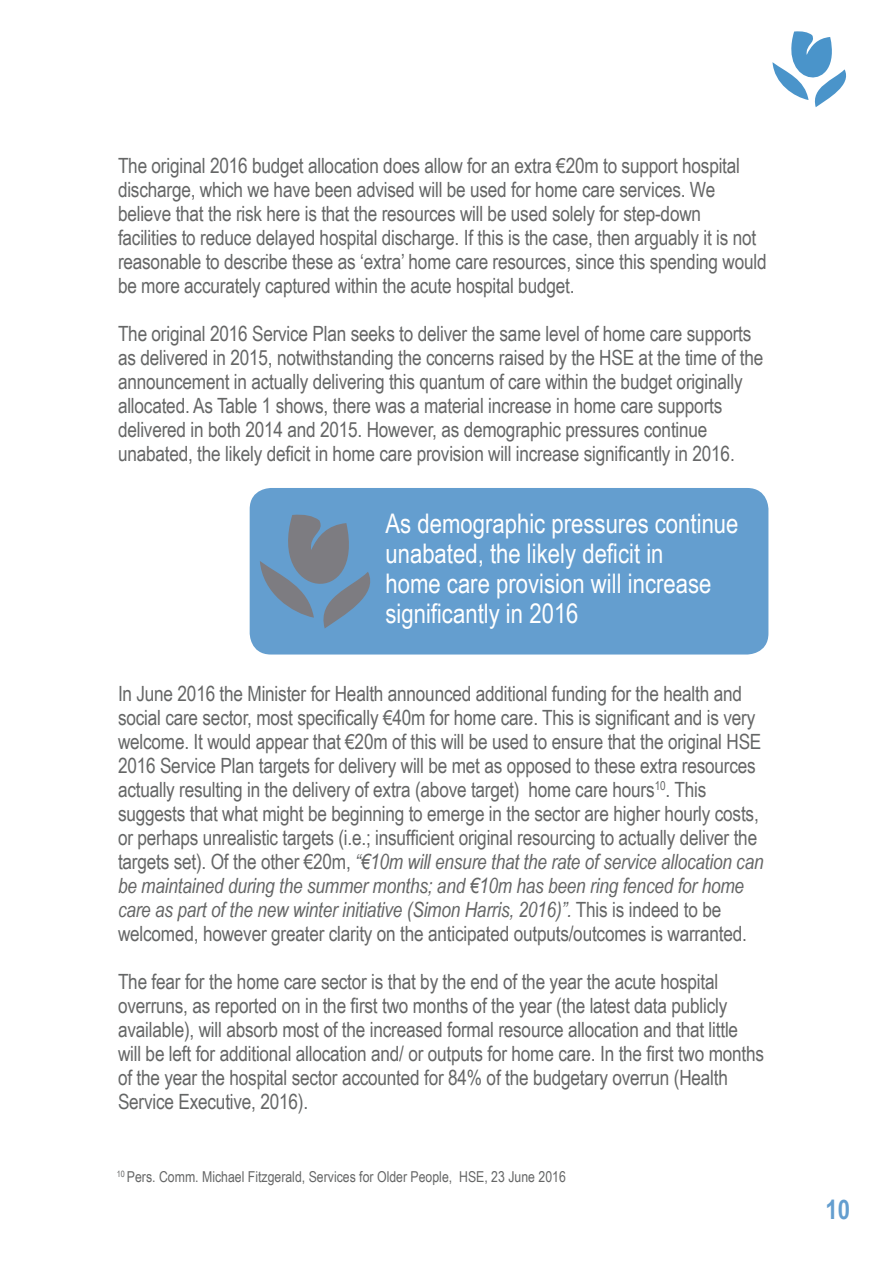
<style>
.page{position:relative;width:893px;height:1263px;background:#fff}
.page>*{position:absolute;margin:0;border:0;box-sizing:border-box;transform-origin:0 0}
.t1{font:27px/30px "Arial Narrow";color:#fff}
.t2{font:700 27px "Arial Narrow";color:#649ecf}
.t3{font:21px/24px "Arial Narrow";letter-spacing:-.01em;color:#656666}
.t4{font:15px "Arial Narrow";color:#656666}
.s1{font-style:italic}
</style>
<div class="page">
<svg style="left:772px;top:31px;width:74px;height:76px"></svg>
<div style="left:250px;top:488px;width:518px;height:166px;background:#649ecf;border-radius:21px"></div>
<svg style="left:260px;top:514px;width:111px;height:114px"></svg>
<p class="t3" style="left:118px;top:152px;width:650px">The original 2016 budget allocation does allow for an extra €20m to support hospital discharge, which we have been advised will be used for home care services. We believe that the risk here is that the resources will be used solely for step-down<br>facilities to reduce delayed hospital discharge. If this is the case, then arguably it is not reasonable to describe these as ‘extra’ home care resources, since this spending would be more accurately captured within the acute hospital budget.</p>
<p class="t3" style="left:118px;top:320px;width:647px">The original 2016 Service Plan seeks to deliver the same level of home care supports as delivered in 2015, notwithstanding the concerns raised by the HSE at the time of the announcement in actually delivering this quantum of care within the budget originally allocated. As Table 1 shows, there was a material increase in home care supports delivered in both 2014 and 2015. However, as demographic pressures continue unabated, the likely deficit in home care provision will increase significantly in 2016.</p>
<p class="t1" style="left:385px;top:507px;width:355px">As demographic pressures continue unabated, the likely deficit in<br>home care provision will increase significantly in 2016</p>
<p class="t3" style="left:118px;top:680px;width:647px">In June 2016 the Minister for Health announced additional funding for the health and social care sector, most specifically €40m for home care. This is significant and is very welcome. It would appear that €20m of this will be used to ensure that the original HSE 2016 Service Plan targets for delivery will be met as opposed to these extra resources actually resulting in the delivery of extra (above target) home care hours<sup>10</sup>. This suggests that what might be beginning to emerge in the sector are higher hourly costs, or perhaps unrealistic targets (i.e.; insufficient original resourcing to actually deliver the targets set). Of the other €20m, <span class="s1">“€10m will ensure that the rate of service allocation can be maintained during the summer months; and €10m has been ring fenced for home care as part of the new winter initiative (Simon Harris, 2016)”.</span> This is indeed to be welcomed, however greater clarity on the anticipated outputs/outcomes is warranted.</p>
<p class="t3" style="left:118px;top:968px;width:648px">The fear for the home care sector is that by the end of the year the acute hospital overruns, as reported on in the first two months of the year (the latest data publicly available), will absorb most of the increased formal resource allocation and that little will be left for additional allocation and/ or outputs for home care. In the first two months of the year the hospital sector accounted for 84% of the budgetary overrun (Health Service Executive, 2016).</p>
<p class="t4" style="left:117px;top:1165px;width:450px"><sup>10</sup> Pers. Comm. Michael Fitzgerald, Services for Older People, HSE, 23 June 2016</p>
<p class="t2" style="left:825px;top:1189px;width:26px">10</p>
</div>
